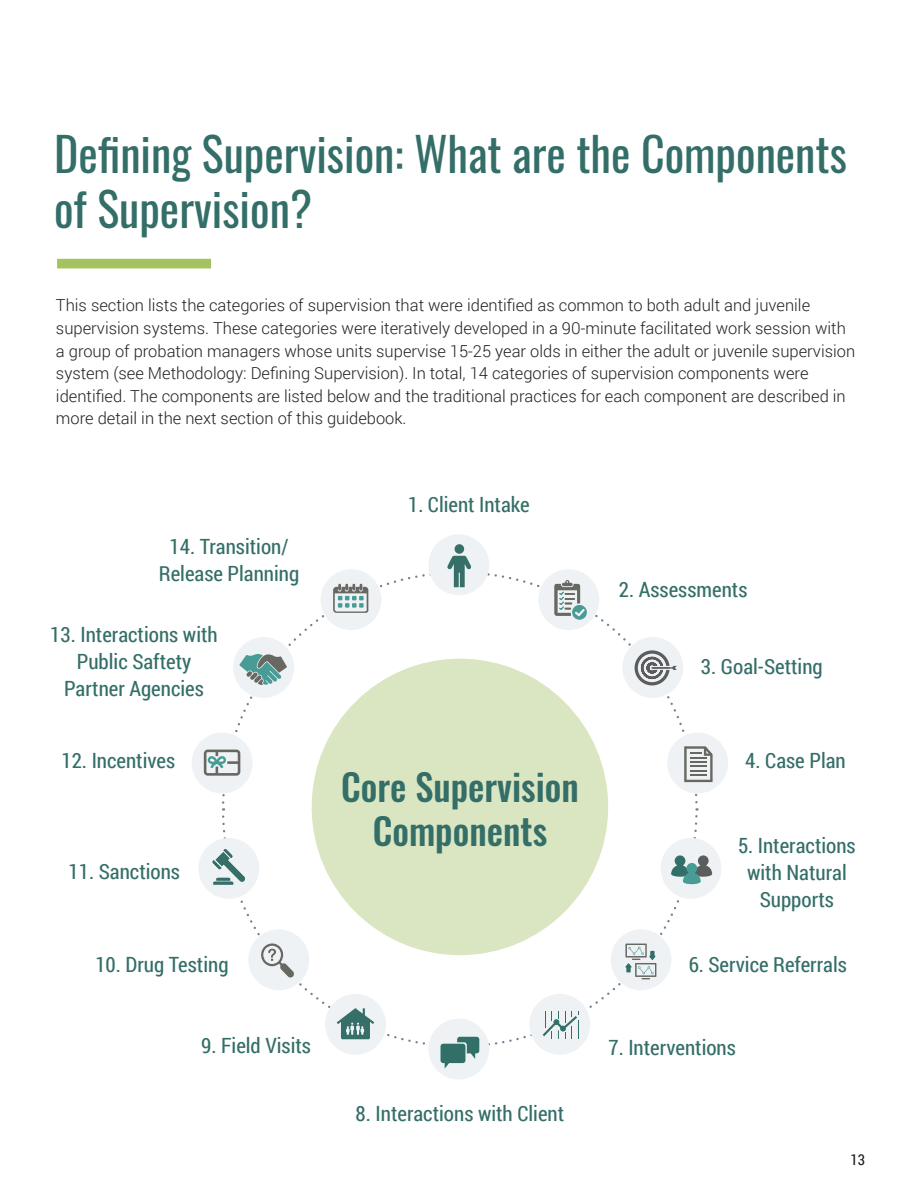
<style>
.page{position:relative;width:918px;height:1188px;background:#fff}
.page>*{position:absolute;margin:0;border:0;box-sizing:border-box;transform-origin:0 0}
.t1{font:46.05px/55.3px "Oswald";color:#346e68}
.t2{font:500 36.6px/44px "Oswald";color:#346e68;text-align:center}
.t3{font:21px/27px "Roboto Condensed";color:#346e68;text-align:center}
.t4{font:300 16.5px/22.5px "Roboto";color:#231f20}
.t5{font:15px "Roboto Condensed";color:#231f20}
</style>
<div class="page">
<div style="left:312px;top:659px;width:296px;height:296px;background:#dae5c1;border-radius:50%"></div>
<svg style="left:468px;top:815px;width:230px;height:231px"></svg>
<svg style="left:461px;top:573px;width:237px;height:231px"></svg>
<svg style="left:222px;top:574px;width:233px;height:234px"></svg>
<svg style="left:222px;top:815px;width:228px;height:230px"></svg>
<div style="left:428px;top:534px;width:61px;height:61px;background:#eff2f5;border-radius:50%"></div>
<div style="left:428px;top:1019px;width:61px;height:61px;background:#eff2f5;border-radius:50%"></div>
<div style="left:667px;top:733px;width:61px;height:60px;background:#eff2f5;border-radius:50%"></div>
<div style="left:192px;top:733px;width:61px;height:60px;background:#eff2f5;border-radius:50%"></div>
<div style="left:660px;top:838px;width:62px;height:61px;background:#eff2f5;border-radius:50%"></div>
<div style="left:198px;top:838px;width:62px;height:61px;background:#eff2f5;border-radius:50%"></div>
<div style="left:538px;top:569px;width:61px;height:61px;background:#eff2f5;border-radius:50%"></div>
<div style="left:321px;top:569px;width:61px;height:61px;background:#eff2f5;border-radius:50%"></div>
<div style="left:610px;top:929px;width:62px;height:62px;background:#eff2f5;border-radius:50%"></div>
<div style="left:248px;top:929px;width:62px;height:62px;background:#eff2f5;border-radius:50%"></div>
<div style="left:529px;top:993px;width:62px;height:62px;background:#eff2f5;border-radius:50%"></div>
<div style="left:325px;top:993px;width:61px;height:62px;background:#eff2f5;border-radius:50%"></div>
<div style="left:622px;top:637px;width:61px;height:61px;background:#eff2f5;border-radius:50%"></div>
<div style="left:233px;top:637px;width:61px;height:61px;background:#eff2f5;border-radius:50%"></div>
<div style="left:57px;top:259px;width:154px;height:9px;background:#a4c360"></div>
<svg style="left:555px;top:580px;width:32px;height:40px"></svg>
<svg style="left:635px;top:650px;width:42px;height:35px"></svg>
<svg style="left:684px;top:746px;width:29px;height:36px"></svg>
<svg style="left:239px;top:654px;width:48px;height:31px"></svg>
<svg style="left:625px;top:944px;width:31px;height:35px"></svg>
<svg style="left:543px;top:1011px;width:36px;height:28px"></svg>
<svg style="left:441px;top:1037px;width:38px;height:32px"></svg>
<svg style="left:337px;top:1008px;width:37px;height:31px"></svg>
<svg style="left:261px;top:943px;width:33px;height:35px"></svg>
<svg style="left:204px;top:750px;width:36px;height:26px"></svg>
<svg style="left:671px;top:855px;width:41px;height:29px"></svg>
<svg style="left:333px;top:584px;width:35px;height:29px"></svg>
<svg style="left:212px;top:849px;width:33px;height:36px"></svg>
<svg style="left:447px;top:556px;width:24px;height:31px"></svg>
<div style="left:455px;top:544px;width:9px;height:10px;background:#366e68;border-radius:50%"></div>
<h1 class="t1" style="left:54px;top:127px;width:794px">Defining Supervision: What are the Components of Supervision?</h1>
<p class="t4" style="left:56px;top:294px;width:801px">This section lists the categories of supervision that were identified as common to both adult and juvenile supervision systems. These categories were iteratively developed in a 90-minute facilitated work session with a group of probation managers whose units supervise 15-25 year olds in either the adult or juvenile supervision system (see Methodology: Defining Supervision). In total, 14 categories of supervision components were identified. The components are listed below and the traditional practices for each component are described in more detail in the next section of this guidebook.</p>
<p class="t3" style="left:159px;top:532px;width:142px">14. Transition/<br>Release Planning</p>
<p class="t3" style="left:50px;top:620px;width:169px">13. Interactions with<br>Public Saftety<br>Partner Agencies</p>
<p class="t3" style="left:61px;top:747px;width:115px">12. Incentives</p>
<p class="t3" style="left:69px;top:857px;width:113px">11. Sanctions</p>
<p class="t3" style="left:95px;top:951px;width:135px">10. Drug Testing</p>
<p class="t3" style="left:408px;top:491px;width:123px">1. Client Intake</p>
<h2 class="t2" style="left:341px;top:766px;width:239px">Core Supervision<br>Components</h2>
<p class="t3" style="left:619px;top:576px;width:130px">2. Assessments</p>
<p class="t3" style="left:701px;top:652px;width:123px">3. Goal-Setting</p>
<p class="t3" style="left:745px;top:747px;width:102px">4. Case Plan</p>
<p class="t3" style="left:738px;top:831px;width:119px">5. Interactions with Natural<br>Supports</p>
<p class="t3" style="left:689px;top:951px;width:160px">6. Service Referrals</p>
<p class="t3" style="left:201px;top:1032px;width:111px">9. Field Visits</p>
<p class="t3" style="left:608px;top:1033px;width:129px">7. Interventions</p>
<p class="t3" style="left:356px;top:1099px;width:210px">8. Interactions with Client</p>
<p class="t5" style="left:851px;top:1149px;width:16px">13</p>
</div>
